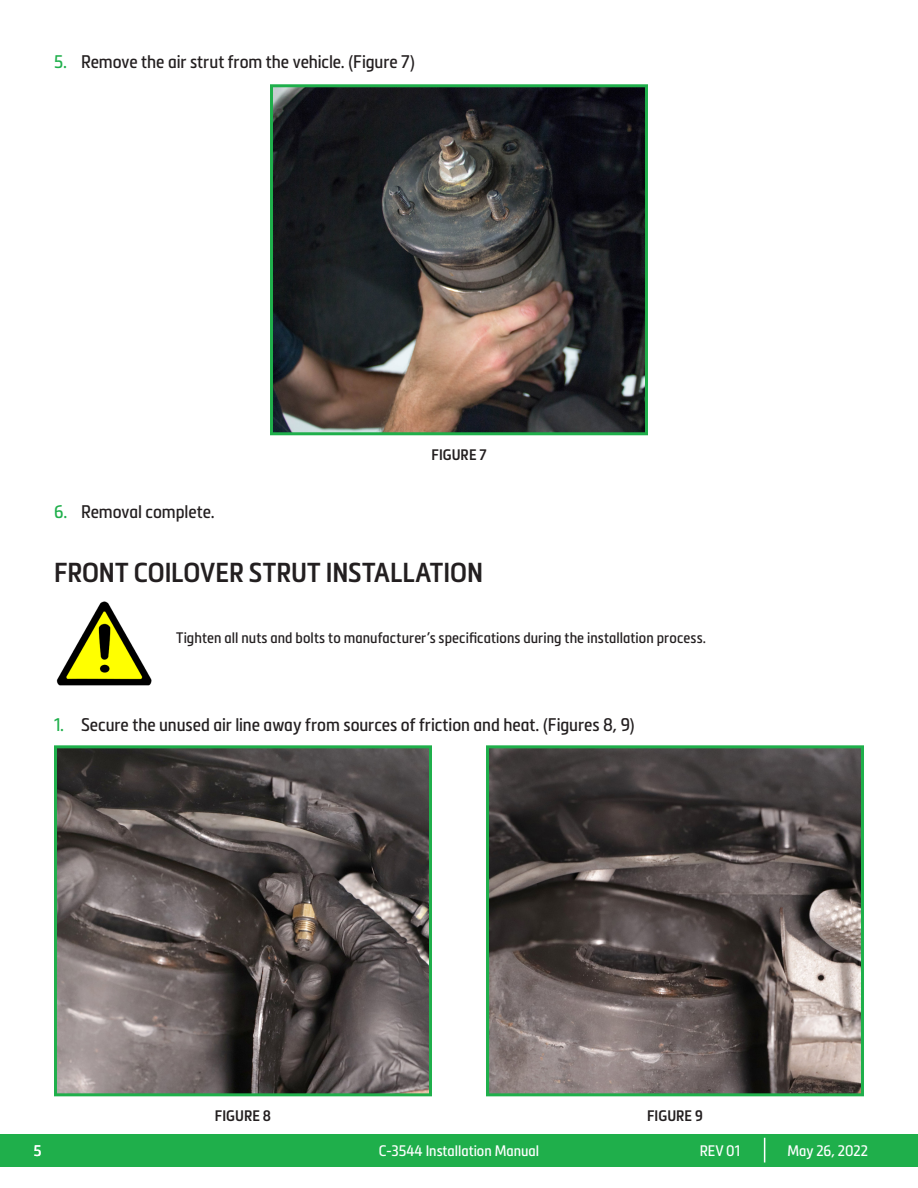
<style>
.page{position:relative;width:918px;height:1188px;background:#fff}
.page>*{position:absolute;margin:0;border:0;box-sizing:border-box;transform-origin:0 0}
.Title_-_Large_Left{font:600 condensed 27px "Metronic Pro";color:#231f20}
.Copy{font:condensed 18px "Metronic Pro";letter-spacing:-.005em;color:#231f20}
.Dislcaimer_-_Copy{font:condensed 15px "Metronic Pro";letter-spacing:.005em;color:#231f20}
.t1{font:condensed 15px "Metronic Pro";color:#fff}
.Image_-_Subtitle{font:600 condensed 15px "Metronic Pro";letter-spacing:.005em;color:#231f20}
.s1{color:#1faf4b}
</style>
<div class="page">
<div style="left:0;top:1134px;width:918px;height:32px;background:#1faf4b"></div>
<svg style="left:764px;top:1138px;width:1px;height:24px"></svg>
<img style="left:274px;top:88px;width:370px;height:343px">
<div style="left:270px;top:84px;width:378px;height:351px;border:3px solid #1faf4b"></div>
<img style="left:58px;top:749px;width:370px;height:343px">
<div style="left:54px;top:745px;width:378px;height:351px;border:3px solid #1faf4b"></div>
<img style="left:490px;top:749px;width:370px;height:343px">
<div style="left:486px;top:745px;width:378px;height:351px;border:3px solid #1faf4b"></div>
<img style="left:56px;top:601px;width:96px;height:85px">
<p class="Copy" style="left:54px;top:48px;width:363px"><span class="s1">5.</span> Remove the air strut from the vehicle. (Figure 7)</p>
<p class="Copy" style="left:54px;top:498px;width:162px"><span class="s1">6.</span> Removal complete.</p>
<p class="Image_-_Subtitle" style="left:431px;top:446px;width:57px">FIGURE 7</p>
<p class="Title_-_Large_Left" style="left:54px;top:556px;width:431px">FRONT COILOVER STRUT INSTALLATION</p>
<p class="Dislcaimer_-_Copy" style="left:176px;top:627px;width:532px">Tighten all nuts and bolts to manufacturer’s specifications during the installation process.</p>
<p class="Copy" style="left:54px;top:711px;width:582px"><span class="s1">1.</span> Secure the unused air line away from sources of friction and heat. (Figures 8, 9)</p>
<p class="Image_-_Subtitle" style="left:215px;top:1107px;width:58px">FIGURE 8</p>
<p class="Image_-_Subtitle" style="left:647px;top:1107px;width:57px">FIGURE 9</p>
<p class="t1" style="left:34px;top:1140px;width:9px">5</p>
<p class="t1" style="left:379px;top:1140px;width:162px">C-3544 Installation Manual</p>
<p class="t1" style="left:700px;top:1140px;width:42px">REV 01</p>
<p class="t1" style="left:788px;top:1140px;width:82px">May 26, 2022</p>
</div>
